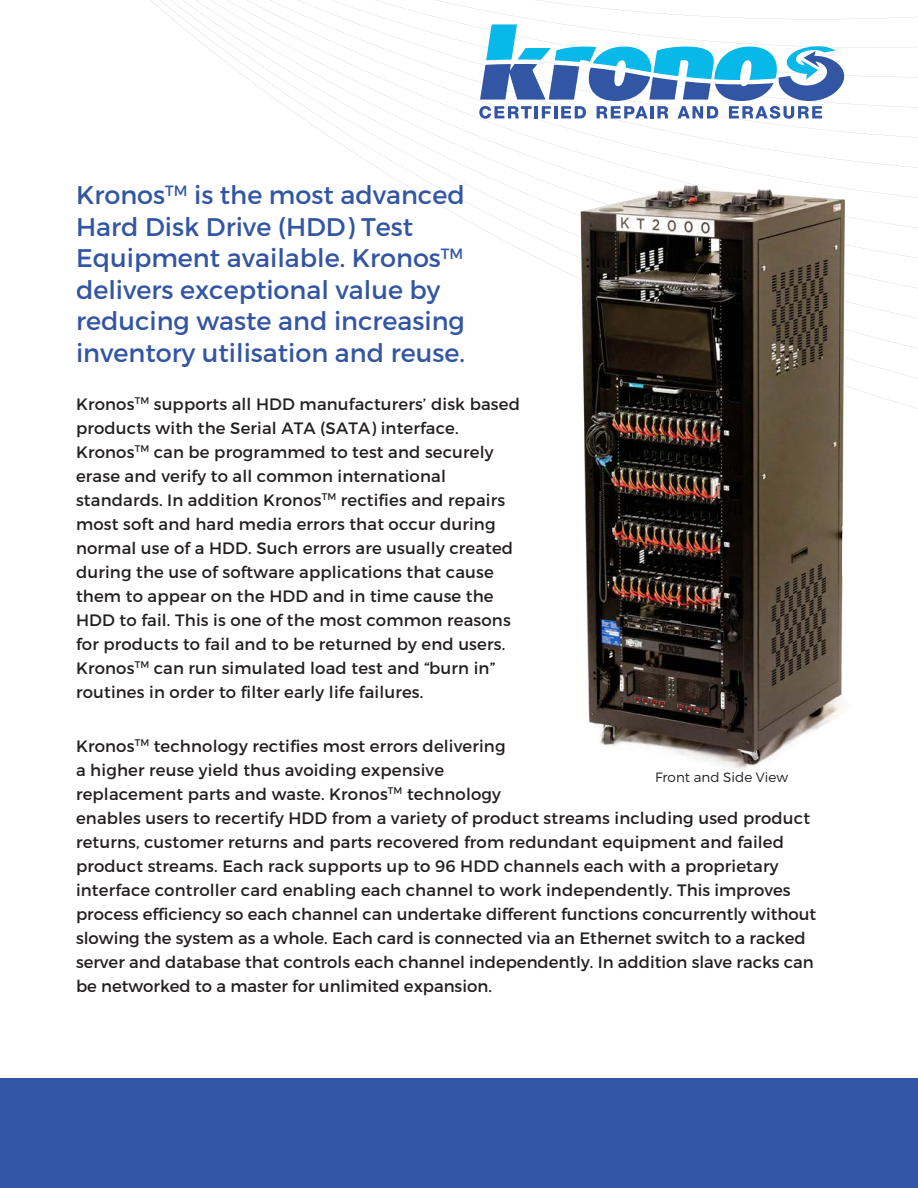
<style>
.page{position:relative;width:918px;height:1188px;background:#fff}
.page>*{position:absolute;margin:0;border:0;box-sizing:border-box;transform-origin:0 0}
.t1{font:25.5px/31.5px "Montserrat";color:#3255a4}
.t2{font:16.5px/24px "Montserrat";letter-spacing:.01em;color:#231f20}
.t3{font:300 13.5px "Montserrat";color:#231f20}
</style>
<div class="page">
<svg style="left:150px;top:0;width:768px;height:409px"></svg>
<svg style="left:479px;top:24px;width:365px;height:95px"></svg>
<img style="left:581px;top:184px;width:271px;height:586px">
<div style="left:0;top:1078px;width:918px;height:110px;background:#3255a4"></div>
<p class="t1" style="left:76px;top:179px;width:390px">Kronos<sup>TM</sup> is the most advanced<br>Hard Disk Drive (HDD) Test<br>Equipment available. Kronos<sup>TM </sup>delivers exceptional value by reducing waste and increasing inventory utilisation and reuse.</p>
<p class="t2" style="left:76px;top:392px;width:445px">Kronos<sup>TM</sup> supports all HDD manufacturers’ disk based products with the Serial ATA (SATA) interface.<br>Kronos<sup>TM</sup> can be programmed to test and securely erase and verify to all common international standards. In addition Kronos<sup>TM</sup> rectifies and repairs most soft and hard media errors that occur during normal use of a HDD. Such errors are usually created during the use of software applications that cause them to appear on the HDD and in time cause the HDD to fail. This is one of the most common reasons for products to fail and to be returned by end users.<br>Kronos<sup>TM</sup> can run simulated load test and “burn in” routines in order to filter early life failures.</p>
<p class="t2" style="left:76px;top:734px;width:742px">Kronos<sup>TM</sup> technology rectifies most errors delivering<br>a higher reuse yield thus avoiding expensive<br>replacement parts and waste. Kronos<sup>TM</sup> technology<br>enables users to recertify HDD from a variety of product streams including used product returns, customer returns and parts recovered from redundant equipment and failed product streams. Each rack supports up to 96 HDD channels each with a proprietary interface controller card enabling each channel to work independently. This improves process efficiency so each channel can undertake different functions concurrently without slowing the system as a whole. Each card is connected via an Ethernet switch to a racked server and database that controls each channel independently. In addition slave racks can be networked to a master for unlimited expansion.</p>
<p class="t3" style="left:655px;top:769px;width:135px">Front and Side View</p>
</div>
